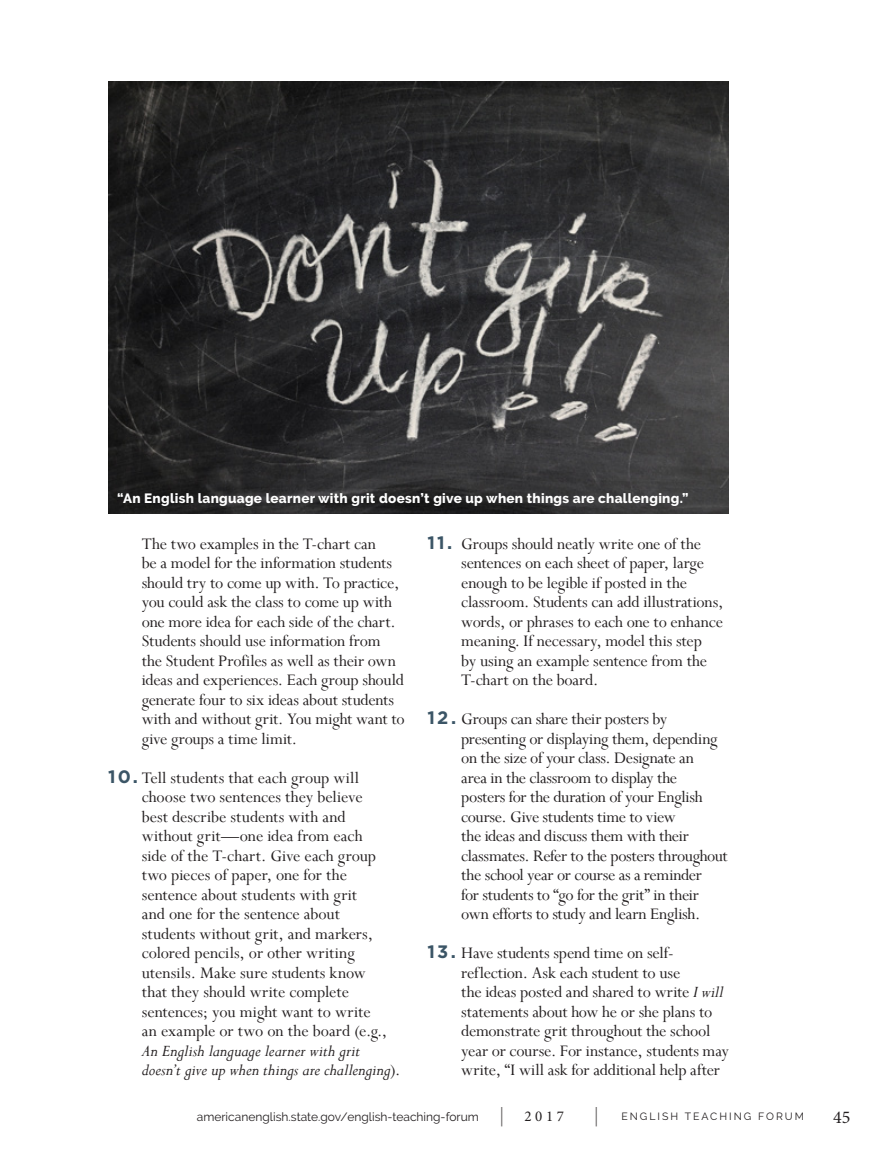
<style>
.page{position:relative;width:891px;height:1161px;background:#fff}
.page>*{position:absolute;margin:0;border:0;box-sizing:border-box;transform-origin:0 0}
.t1{font:18px/19.5px "Perpetua";letter-spacing:-.01em;color:#231f20}
.t2{font:18px "Minion Pro";color:#231f20}
.t3{font:15px "Minion Pro";color:#231f20}
.t4{font:800 13.5px "Raleway";letter-spacing:.02em;color:#fff}
.t5{font:12px "Raleway";color:#231f20}
.t6{font:10.5px "Raleway";letter-spacing:.19em;color:#231f20}
.s1{font-family:"Gotham";font-weight:700;color:#3b5566}
.s2{font-style:italic}
</style>
<div class="page">
<svg style="left:596px;top:1107px;width:1px;height:19px"></svg>
<svg style="left:501px;top:1107px;width:1px;height:19px"></svg>
<img style="left:108px;top:81px;width:621px;height:433px">
<p class="t4" style="left:117px;top:491px;width:573px">“An English language learner with grit doesn’t give up when things are challenging.”</p>
<p class="t1" style="left:142px;top:534px;width:264px">The two examples in the T-chart can<br>be a model for the information students should try to come up with. To practice, you could ask the class to come up with one more idea for each side of the chart.<br>Students should use information from the Student Profiles as well as their own ideas and experiences. Each group should generate four to six ideas about students with and without grit. You might want to give groups a time limit.</p>
<p class="t1" style="left:142px;top:768px;width:260px;text-indent:-34px"><span class="s1">10.</span> Tell students that each group will choose two sentences they believe<br>best describe students with and without grit—one idea from each<br>side of the T-chart. Give each group two pieces of paper, one for the sentence about students with grit<br>and one for the sentence about<br>students without grit, and markers, colored pencils, or other writing utensils. Make sure students know<br>that they should write complete sentences; you might want to write<br>an example or two on the board (e.g., <span class="s2">An English language learner with grit doesn’t give up when things are challenging</span>).</p>
<p class="t1" style="left:461px;top:534px;width:264px;text-indent:-34px"><span class="s1">11.</span> Groups should neatly write one of the sentences on each sheet of paper, large enough to be legible if posted in the classroom. Students can add illustrations, words, or phrases to each one to enhance meaning. If necessary, model this step<br>by using an example sentence from the T-chart on the board.</p>
<p class="t1" style="left:461px;top:709px;width:268px;text-indent:-34px"><span class="s1">12 .</span> Groups can share their posters by presenting or displaying them, depending on the size of your class. Designate an<br>area in the classroom to display the<br>posters for the duration of your English course. Give students time to view<br>the ideas and discuss them with their classmates. Refer to the posters throughout the school year or course as a reminder<br>for students to “go for the grit” in their own efforts to study and learn English.</p>
<p class="t1" style="left:461px;top:943px;width:269px;text-indent:-34px"><span class="s1">13.</span> Have students spend time on self&shy;reflection. Ask each student to use<br>the ideas posted and shared to write <span class="s2">I will </span>statements about how he or she plans to demonstrate grit throughout the school year or course. For instance, students may write, “I will ask for additional help after</p>
<p class="t5" style="left:197px;top:1110px;width:284px">americanenglish.state.gov/english-teaching-forum</p>
<p class="t3" style="left:524px;top:1106px;width:41px">2017</p>
<p class="t6" style="left:621px;top:1110px;width:184px">ENGLISH TEACHING FORUM</p>
<p class="t2" style="left:833px;top:1105px;width:19px">45</p>
</div>
